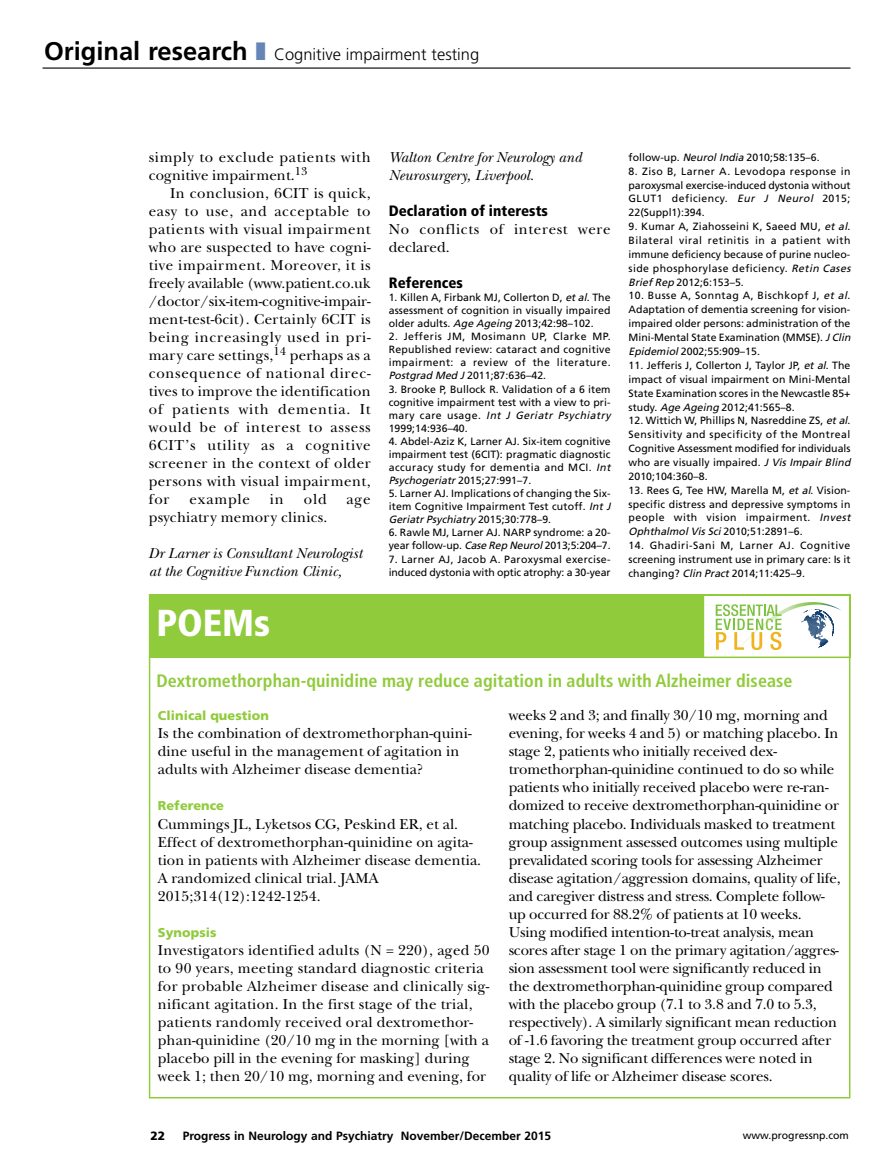
<style>
.page{position:relative;width:893px;height:1170px;background:#fff}
.page>*{position:absolute;margin:0;border:0;box-sizing:border-box;transform-origin:0 0}
.t1{font:900 condensed 37.5px "Frutiger";color:#fff}
.t2{font:700 condensed 18px "Frutiger";letter-spacing:.005em;color:#90cb3c}
.t3{font:300 16.5px "Frutiger";color:#000}
.t4{font:15px/18px "New Baskerville";letter-spacing:-.01em;color:#000}
.t5{font:15px/18px "New Baskerville";letter-spacing:.02em;color:#000}
.t6{font:italic 15px/18px "New Baskerville";letter-spacing:.005em;color:#000}
.t7{font:15px/18px "New Baskerville";letter-spacing:.04em;color:#000}
.t8{font:900 condensed 15px "Frutiger";letter-spacing:.005em;color:#000}
.t9{font:15px "New Baskerville";letter-spacing:.015em;color:#000}
.t10{font:15px "New Baskerville";letter-spacing:.05em;color:#000}
.t11{font:900 12.75px "Frutiger";letter-spacing:.005em;color:#90cb3c}
.t12{font:700 12px "Frutiger";color:#000}
.t13{font:900 12px "Frutiger";color:#000}
.t14{font:10.5px/13.8px "Frutiger";letter-spacing:.005em;color:#000}
.t15{font:10.5px/13.8px "Frutiger";letter-spacing:.025em;color:#000}
.s1{font-weight:700;font-size:25.5px}
.s2{font-style:italic}
</style>
<div class="page">
<hr style="left:43px;top:67px;width:807px;height:2px;background:#000">
<div style="left:149px;top:594px;width:701px;height:64px;background:#90cb3c"></div>
<div style="left:704px;top:595px;width:145px;height:61px;background:#fff"></div>
<svg style="left:716px;top:602px;width:125px;height:48px"></svg>
<div style="left:703px;top:594px;width:147px;height:64px;border:2px solid #90cb3c"></div>
<h3 class="t3" style="left:44px;top:47px;width:437px"><span class="s1">Original research</span> Cognitive impairment testing</h3>
<h3 class="t7" style="left:149px;top:148px;width:223px">simply to exclude patients with cognitive impairment.<sup>13</sup></h3>
<p class="t4" style="left:149px;top:184px;width:223px;text-align:justify;text-indent:21px">In conclusion, 6CIT is quick, easy to use, and acceptable to patients with visual impairment who are suspected to have cogni&shy;tive impairment. Moreover, it is freely available (www.patient.co.uk /doctor/six-item-cognitive-impair&shy;ment-test-6cit). Certainly 6CIT is being increasingly used in pri&shy;mary care settings,<sup>14</sup> perhaps as a consequence of national direc&shy;tives to improve the identification of patients with dementia. It would be of interest to assess 6CIT’s utility as a cognitive screener in the context of older persons with visual impairment, for</p>
<h3 class="t10" style="left:190px;top:490px;width:62px">example</h3>
<h3 class="t4" style="left:270px;top:490px;width:15px">in</h3>
<h3 class="t4" style="left:304px;top:490px;width:24px">old</h3>
<h3 class="t4" style="left:347px;top:490px;width:26px">age</h3>
<h3 class="t9" style="left:149px;top:508px;width:180px">psychiatry memory clinics.</h3>
<h3 class="t6" style="left:149px;top:544px;width:215px">Dr Larner is Consultant Neurologist at the Cognitive Function Clinic,</h3>
<h3 class="t6" style="left:389px;top:148px;width:195px">Walton Centre for Neurology and<br>Neurosurgery, Liverpool.</h3>
<h3 class="t8" style="left:389px;top:205px;width:161px">Declaration of interests</h3>
<h3 class="t7" style="left:389px;top:220px;width:223px">No conflicts of interest were declared.</h3>
<h3 class="t8" style="left:389px;top:277px;width:76px">References</h3>
<p class="t14" style="left:389px;top:292px;width:223px;line-height:13px;text-align:justify">1. Killen A, Firbank MJ, Collerton D, <span class="s2">etal</span>. The assessment of cognition in visually impaired older adults. <span class="s2">AgeAgeing</span>2013;42:98–102.</p>
<p class="t14" style="left:389px;top:331px;width:223px;line-height:13px;text-align:justify">2. Jefferis JM, Mosimann UP, Clarke MP.<br>Republished review: cataract and cognitive impairment: a review of the literature.<br><span class="s2">PostgradMedJ</span>2011;87:636–42.</p>
<p class="t14" style="left:389px;top:383px;width:223px;line-height:13px;text-align:justify">3. Brooke P, Bullock R. Validation of a 6 item cognitive impairment test with a view to pri&shy;mary care usage. <span class="s2">Int J Geriatr Psychiatry </span>1999;14:936–40.</p>
<p class="t14" style="left:389px;top:435px;width:226px;line-height:13px">4. Abdel-Aziz K, Larner AJ. Six-item cognitive impairment test (6CIT): pragmatic diagnostic accuracy study for dementia and MCI. <span class="s2">Int Psychogeriatr</span>2015;27:991–7.</p>
<p class="t14" style="left:389px;top:487px;width:226px;line-height:13px">5. Larner AJ. Implications of changing the Six&shy;item Cognitive Impairment Test cutoff. <span class="s2">Int J<br>GeriatrPsychiatry</span> 2015;30:778–9.</p>
<p class="t14" style="left:389px;top:526px;width:223px;line-height:13px">6. Rawle MJ, Larner AJ. NARP syndrome: a 20- year follow-up. <span class="s2">CaseRepNeurol</span>2013;5:204–7.</p>
<p class="t14" style="left:389px;top:553px;width:223px">7. Larner AJ, Jacob A. Paroxysmal exercise&shy;induced dystonia with optic atrophy: a 30-year</p>
<p class="t14" style="left:629px;top:151px;width:193px">follow-up. <span class="s2">NeurolIndia</span>2010;58:135–6.</p>
<p class="t14" style="left:629px;top:165px;width:223px;text-align:justify">8. Ziso B, Larner A. Levodopa response in paroxysmal exercise-induced dystonia without GLUT1 deficiency. <span class="s2">Eur J Neurol</span> 2015; 22(Suppl1):394.</p>
<p class="t15" style="left:629px;top:220px;width:226px">9. Kumar A, Ziahosseini K, Saeed MU, <span class="s2">et al</span>.<br>Bilateral viral retinitis in a patient with immune deficiency because of purine nucleo&shy;side phosphorylase deficiency. <span class="s2">Retin Cases BriefRep</span>2012;6:153–5.</p>
<p class="t14" style="left:629px;top:290px;width:226px">10. Busse A, Sonntag A, Bischkopf J, <span class="s2">et al</span>.<br>Adaptation of dementia screening for vision&shy;impaired older persons: administration of the Mini-Mental State Examination (MMSE). <span class="s2">JClin Epidemiol</span>2002;55:909–15.</p>
<p class="t14" style="left:629px;top:359px;width:223px;text-align:justify">11. Jefferis J, Collerton J, Taylor JP, <span class="s2">et al</span>. The impact of visual impairment on Mini-Mental State Examination scores in the Newcastle 85+ study. <span class="s2">AgeAgeing</span>2012;41:565–8.</p>
<p class="t14" style="left:629px;top:414px;width:226px">12. Wittich W, Phillips N, Nasreddine ZS, <span class="s2">etal</span>.<br>Sensitivity and specificity of the Montreal Cognitive Assessment modified for individuals who are visually impaired. <span class="s2">J Vis Impair Blind </span>2010;104:360–8.</p>
<p class="t14" style="left:629px;top:484px;width:226px">13. Rees G, Tee HW, Marella M, <span class="s2">et al</span>. Vision&shy;specific distress and depressive symptoms in people with vision impairment. <span class="s2">Invest OphthalmolVisSci</span>2010;51:2891–6.</p>
<p class="t14" style="left:629px;top:539px;width:223px;text-align:justify">14. Ghadiri-Sani M, Larner AJ. Cognitive screening instrument use in primary care: Is it changing? <span class="s2">ClinPract</span>2014;11:425–9.</p>
<h1 class="t1" style="left:156px;top:608px;width:115px">POEMs</h1>
<h2 class="t2" style="left:156px;top:673px;width:638px">Dextromethorphan-quinidine may reduce agitation in adults with Alzheimer disease</h2>
<p class="t11" style="left:158px;top:710px;width:113px">Clinical question</p>
<h3 class="t4" style="left:158px;top:724px;width:315px">Is the combination of dextromethorphan-quini&shy;dine useful in the management of agitation in adults with Alzheimer disease dementia?</h3>
<p class="t11" style="left:158px;top:800px;width:68px">Reference</p>
<h3 class="t4" style="left:158px;top:814px;width:325px">Cummings JL, Lyketsos CG, Peskind ER, et al.<br>Effect of dextromethorphan-quinidine on agita&shy;tion in patients with Alzheimer disease dementia.<br>A randomized clinical trial. JAMA 2015;314(12):1242-1254.</h3>
<p class="t11" style="left:158px;top:926px;width:60px">Synopsis</p>
<p class="t5" style="left:158px;top:940px;width:333px">Investigators identified adults (N = 220), aged 50 to 90 years, meeting standard diagnostic criteria for probable Alzheimer disease and clinically sig&shy;nificant agitation. In the first stage of the trial, patients randomly received oral dextromethor&shy;phan-quinidine (20/10 mg in the morning [with a placebo pill in the evening for masking] during week 1; then 20/10 mg, morning and evening, for</p>
<p class="t4" style="left:509px;top:706px;width:333px">weeks 2 and 3; and finally 30/10 mg, morning and evening, for weeks 4 and 5) or matching placebo. In stage 2, patients who initially received dex&shy;tromethorphan-quinidine continued to do so while patients who initially received placebo were re-ran&shy;domized to receive dextromethorphan-quinidine or matching placebo. Individuals masked to treatment group assignment assessed outcomes using multiple prevalidated scoring tools for assessing Alzheimer disease agitation/aggression domains, quality of life, and caregiver distress and stress. Complete follow&shy;up occurred for 88.2% of patients at 10 weeks.<br>Using modified intention-to-treat analysis, mean scores after stage 1 on the primary agitation/aggres&shy;sion assessment tool were significantly reduced in the dextromethorphan-quinidine group compared with the placebo group (7.1 to 3.8 and 7.0 to 5.3, respectively). A similarly significant mean reduction of -1.6 favoring the treatment group occurred after stage 2. No significant differences were noted in quality of life or Alzheimer disease scores.</p>
<p class="t13" style="left:150px;top:1130px;width:16px">22</p>
<p class="t12" style="left:183px;top:1130px;width:370px">Progress in Neurology and Psychiatry November/December 2015</p>
<p class="t14" style="left:743px;top:1129px;width:108px">www.progressnp.com</p>
</div>
